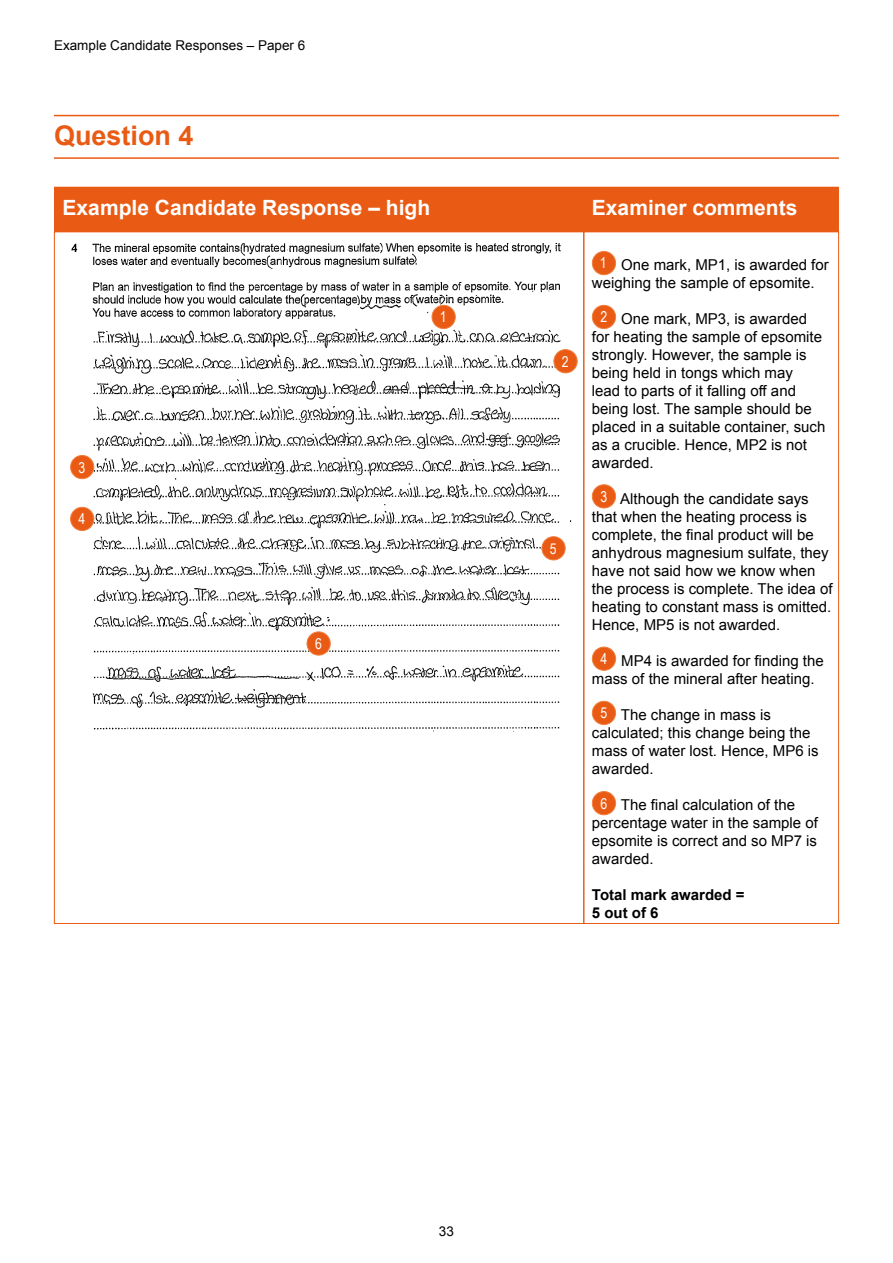
<style>
.page{position:relative;width:893px;height:1263px;background:#fff}
.page>*{position:absolute;margin:0;border:0;box-sizing:border-box;transform-origin:0 0}
.t1{font:700 27px "Arial";color:#e95b14}
.t2{font:700 21px "Arial";color:#fff}
.t3{font:15px/18px "Arial";color:#000}
.t4{font:700 15px/18px "Arial";color:#000}
.t5{font:15px "Arial Narrow";color:#fff}
.t6{font:13.5px "Arial";color:#000}
</style>
<div class="page">
<hr style="left:54px;top:115px;width:785px;height:1px;background:#e95b14">
<hr style="left:54px;top:157px;width:785px;height:2px;background:#e95b14">
<div style="left:54px;top:187px;width:785px;height:45px;background:#e95b14"></div>
<img style="left:70px;top:243px;width:503px;height:488px">
<div style="left:432px;top:305px;width:23px;height:24px;background:#e95b14;border-radius:50%"></div>
<div style="left:432px;top:305px;width:24px;height:24px;border:1px solid #ef7f3f;border-radius:50%"></div>
<div style="left:592px;top:251px;width:24px;height:24px;background:#e95b14;border-radius:50%"></div>
<div style="left:592px;top:251px;width:24px;height:24px;border:1px solid #ef7f3f;border-radius:50%"></div>
<div style="left:554px;top:350px;width:23px;height:23px;background:#e95b14;border-radius:50%"></div>
<div style="left:554px;top:349px;width:24px;height:24px;border:1px solid #ef7f3f;border-radius:50%"></div>
<div style="left:592px;top:305px;width:24px;height:24px;background:#e95b14;border-radius:50%"></div>
<div style="left:592px;top:305px;width:24px;height:24px;border:1px solid #ef7f3f;border-radius:50%"></div>
<div style="left:71px;top:455px;width:23px;height:24px;background:#e95b14;border-radius:50%"></div>
<div style="left:70px;top:455px;width:24px;height:24px;border:1px solid #ef7f3f;border-radius:50%"></div>
<div style="left:71px;top:507px;width:23px;height:23px;background:#e95b14;border-radius:50%"></div>
<div style="left:70px;top:507px;width:24px;height:24px;border:1px solid #ef7f3f;border-radius:50%"></div>
<div style="left:542px;top:537px;width:23px;height:23px;background:#e95b14;border-radius:50%"></div>
<div style="left:542px;top:536px;width:24px;height:24px;border:1px solid #ef7f3f;border-radius:50%"></div>
<div style="left:307px;top:632px;width:23px;height:23px;background:#e95b14;border-radius:50%"></div>
<div style="left:307px;top:631px;width:24px;height:24px;border:1px solid #ef7f3f;border-radius:50%"></div>
<div style="left:592px;top:485px;width:24px;height:23px;background:#e95b14;border-radius:50%"></div>
<div style="left:592px;top:484px;width:24px;height:24px;border:1px solid #ef7f3f;border-radius:50%"></div>
<div style="left:592px;top:647px;width:24px;height:23px;background:#e95b14;border-radius:50%"></div>
<div style="left:592px;top:647px;width:24px;height:24px;border:1px solid #ef7f3f;border-radius:50%"></div>
<div style="left:592px;top:701px;width:24px;height:23px;background:#e95b14;border-radius:50%"></div>
<div style="left:592px;top:701px;width:24px;height:24px;border:1px solid #ef7f3f;border-radius:50%"></div>
<div style="left:592px;top:791px;width:24px;height:24px;background:#e95b14;border-radius:50%"></div>
<div style="left:592px;top:791px;width:24px;height:24px;border:1px solid #ef7f3f;border-radius:50%"></div>
<p class="t6" style="left:54px;top:36px;width:253px">Example Candidate Responses – Paper 6</p>
<h1 class="t1" style="left:54px;top:118px;width:141px">Question 4</h1>
<h2 class="t2" style="left:63px;top:194px;width:369px">Example Candidate Response – high</h2>
<h2 class="t2" style="left:592px;top:194px;width:207px">Examiner comments</h2>
<p class="t3" style="left:592px;top:256px;width:238px;text-indent:29px">One mark, MP1, is awarded for weighing the sample of epsomite.</p>
<p class="t3" style="left:592px;top:310px;width:235px;text-indent:29px">One mark, MP3, is awarded for heating the sample of epsomite strongly. However, the sample is being held in tongs which may<br>lead to parts of it falling off and being lost. The sample should be placed in a suitable container, such as a crucible. Hence, MP2 is not awarded.</p>
<p class="t3" style="left:592px;top:490px;width:242px;text-indent:28px">Although the candidate says that when the heating process is complete, the final product will be anhydrous magnesium sulfate, they have not said how we know when the process is complete. The idea of heating to constant mass is omitted.<br>Hence, MP5 is not awarded.</p>
<p class="t3" style="left:592px;top:652px;width:233px;text-indent:29px">MP4 is awarded for finding the mass of the mineral after heating.</p>
<p class="t3" style="left:592px;top:706px;width:228px;text-indent:29px">The change in mass is calculated; this change being the mass of water lost. Hence, MP6 is awarded.</p>
<p class="t3" style="left:592px;top:796px;width:227px;text-indent:29px">The final calculation of the percentage water in the sample of epsomite is correct and so MP7 is awarded.</p>
<p class="t4" style="left:592px;top:886px;width:154px">Total mark awarded =<br>5 out of 6</p>
<p class="t5" style="left:600px;top:252px;width:8px">1</p>
<p class="t5" style="left:440px;top:306px;width:8px">1</p>
<p class="t5" style="left:600px;top:306px;width:8px">2</p>
<p class="t5" style="left:562px;top:350px;width:8px">2</p>
<p class="t5" style="left:79px;top:456px;width:8px">3</p>
<p class="t5" style="left:600px;top:485px;width:8px">3</p>
<p class="t5" style="left:79px;top:508px;width:8px">4</p>
<p class="t5" style="left:550px;top:537px;width:8px">5</p>
<p class="t5" style="left:315px;top:633px;width:8px">6</p>
<p class="t5" style="left:600px;top:648px;width:8px">4</p>
<p class="t5" style="left:600px;top:702px;width:8px">5</p>
<p class="t5" style="left:600px;top:792px;width:8px">6</p>
<p class="t6" style="left:439px;top:1222px;width:17px">33</p>
</div>
